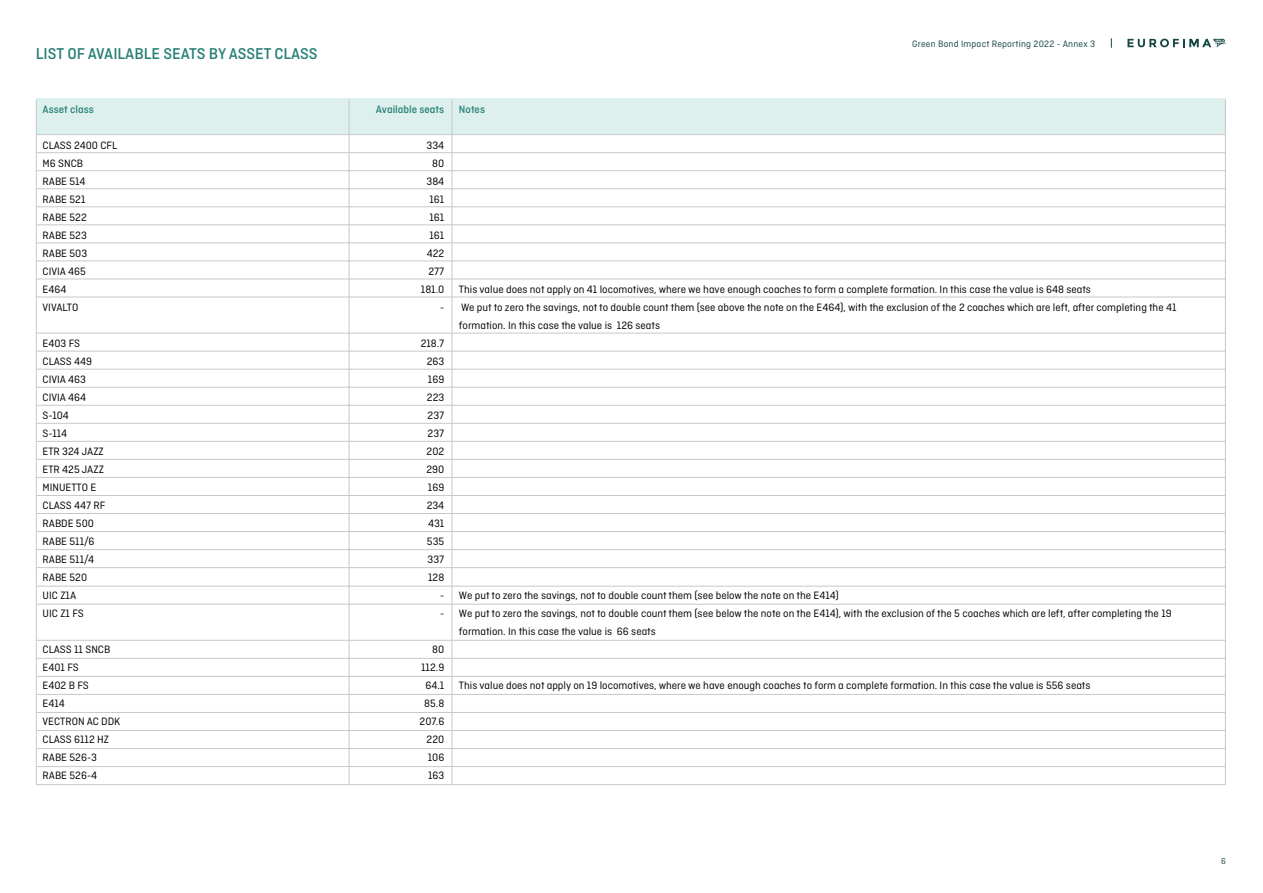
<style>
.page{position:relative;width:1263px;height:893px;background:#fff}
.page>*{position:absolute;margin:0;border:0;box-sizing:border-box;transform-origin:0 0}
.t1{font:500 16.5px "Ciutadella";color:#278076}
.t2{font:11.25px/18px "Ciutadella";color:#000}
.t3{font:500 11.25px "Ciutadella";color:#278076}
.t4{font:9.75px "Ciutadella";letter-spacing:.02em;color:#154643}
.t5{font:9px "Ciutadella";color:#154643}
</style>
<div class="page">
<svg style="left:1127px;top:39px;width:99px;height:8px"></svg>
<div style="left:36px;top:99px;width:1190px;height:35px;background:#ddf0ee"></div>
<hr style="left:36px;top:134px;width:1190px;height:1px;background:#c7c8ca">
<hr style="left:36px;top:99px;width:1px;height:686px;background:#c7c8ca">
<hr style="left:349px;top:99px;width:1px;height:686px;background:#c7c8ca">
<hr style="left:36px;top:170px;width:1190px;height:1px;background:#c7c8ca">
<hr style="left:36px;top:261px;width:1190px;height:1px;background:#c7c8ca">
<hr style="left:36px;top:351px;width:1190px;height:1px;background:#c7c8ca">
<hr style="left:36px;top:604px;width:1190px;height:1px;background:#c7c8ca">
<hr style="left:36px;top:441px;width:1190px;height:1px;background:#c7c8ca">
<hr style="left:36px;top:694px;width:1190px;height:1px;background:#c7c8ca">
<hr style="left:36px;top:549px;width:1190px;height:1px;background:#c7c8ca">
<hr style="left:36px;top:531px;width:1190px;height:1px;background:#c7c8ca">
<hr style="left:36px;top:784px;width:1190px;height:1px;background:#c7c8ca">
<hr style="left:36px;top:206px;width:1190px;height:1px;background:#c7c8ca">
<hr style="left:36px;top:297px;width:1190px;height:1px;background:#c7c8ca">
<hr style="left:36px;top:387px;width:1190px;height:1px;background:#c7c8ca">
<hr style="left:36px;top:640px;width:1190px;height:1px;background:#c7c8ca">
<hr style="left:36px;top:477px;width:1190px;height:1px;background:#c7c8ca">
<hr style="left:36px;top:730px;width:1190px;height:1px;background:#c7c8ca">
<hr style="left:36px;top:152px;width:1190px;height:1px;background:#c7c8ca">
<hr style="left:36px;top:242px;width:1190px;height:1px;background:#c7c8ca">
<hr style="left:36px;top:333px;width:1190px;height:1px;background:#c7c8ca">
<hr style="left:36px;top:586px;width:1190px;height:1px;background:#c7c8ca">
<hr style="left:36px;top:423px;width:1190px;height:1px;background:#c7c8ca">
<hr style="left:36px;top:676px;width:1190px;height:1px;background:#c7c8ca">
<hr style="left:36px;top:513px;width:1190px;height:1px;background:#c7c8ca">
<hr style="left:36px;top:766px;width:1190px;height:1px;background:#c7c8ca">
<hr style="left:36px;top:188px;width:1190px;height:1px;background:#c7c8ca">
<hr style="left:36px;top:279px;width:1190px;height:1px;background:#c7c8ca">
<hr style="left:36px;top:369px;width:1190px;height:1px;background:#c7c8ca">
<hr style="left:36px;top:459px;width:1190px;height:1px;background:#c7c8ca">
<hr style="left:36px;top:712px;width:1190px;height:1px;background:#c7c8ca">
<hr style="left:36px;top:567px;width:1190px;height:1px;background:#c7c8ca">
<hr style="left:36px;top:224px;width:1190px;height:1px;background:#c7c8ca">
<hr style="left:36px;top:405px;width:1190px;height:1px;background:#c7c8ca">
<hr style="left:36px;top:658px;width:1190px;height:1px;background:#c7c8ca">
<hr style="left:36px;top:495px;width:1190px;height:1px;background:#c7c8ca">
<hr style="left:36px;top:748px;width:1190px;height:1px;background:#c7c8ca">
<hr style="left:451px;top:99px;width:1px;height:686px;background:#c7c8ca">
<hr style="left:1225px;top:99px;width:1px;height:686px;background:#c7c8ca">
<h1 class="t1" style="left:36px;top:44px;width:283px">LIST OF AVAILABLE SEATS BY ASSET CLASS</h1>
<p class="t4" style="left:912px;top:38px;width:184px">Green Bond Impact Reporting 2022 - Annex 3</p>
<p class="t3" style="left:43px;top:103px;width:53px">Asset class</p>
<p class="t3" style="left:376px;top:103px;width:70px">Available seats</p>
<p class="t2" style="left:421px;top:137px;width:25px;text-align:right">334<br>80<br>384<br>161<br>161<br>161<br>422<br>277<br>181.0 -</p>
<p class="t2" style="left:421px;top:335px;width:25px;text-align:right">218.7<br>263<br>169<br>223<br>237<br>237<br>202<br>290<br>169<br>234<br>431<br>535<br>337<br>128<br>-<br>-</p>
<p class="t2" style="left:420px;top:641px;width:26px;text-align:right">80<br>112.9<br>64.1<br>85.8<br>207.6<br>220<br>106<br>163</p>
<p class="t2" style="left:43px;top:137px;width:76px">CLASS 2400 CFL<br>M6 SNCB<br>RABE 514<br>RABE 521<br>RABE 522<br>RABE 523<br>RABE 503<br>CIVIA 465<br>E464<br>VIVALTO</p>
<p class="t2" style="left:43px;top:335px;width:64px">E403 FS<br>CLASS 449<br>CIVIA 463<br>CIVIA 464<br>S-104<br>S-114<br>ETR 324 JAZZ<br>ETR 425 JAZZ<br>MINUETTO E<br>CLASS 447 RF<br>RABDE 500<br>RABE 511/6<br>RABE 511/4<br>RABE 520<br>UIC Z1A<br>UIC Z1 FS</p>
<p class="t2" style="left:43px;top:641px;width:79px">CLASS 11 SNCB<br>E401 FS<br>E402 B FS<br>E414<br>VECTRON AC DDK<br>CLASS 6112 HZ<br>RABE 526-3<br>RABE 526-4</p>
<p class="t3" style="left:459px;top:103px;width:28px">Notes</p>
<p class="t2" style="left:459px;top:281px;width:719px">This value does not apply on 41 locomotives, where we have enough coaches to form a complete formation. In this case the value is 648 seats<br>We put to zero the savings, not to double count them (see above the note on the E464), with the exclusion of the 2 coaches which are left, after completing the 41 formation. In this case the value is 126 seats</p>
<p class="t2" style="left:459px;top:587px;width:714px">We put to zero the savings, not to double count them (see below the note on the E414)<br>We put to zero the savings, not to double count them (see below the note on the E414), with the exclusion of the 5 coaches which are left, after completing the 19 formation. In this case the value is 66 seats</p>
<p class="t2" style="left:459px;top:677px;width:633px">This value does not apply on 19 locomotives, where we have enough coaches to form a complete formation. In this case the value is 556 seats</p>
<p class="t5" style="left:1221px;top:856px;width:6px">6</p>
</div>
